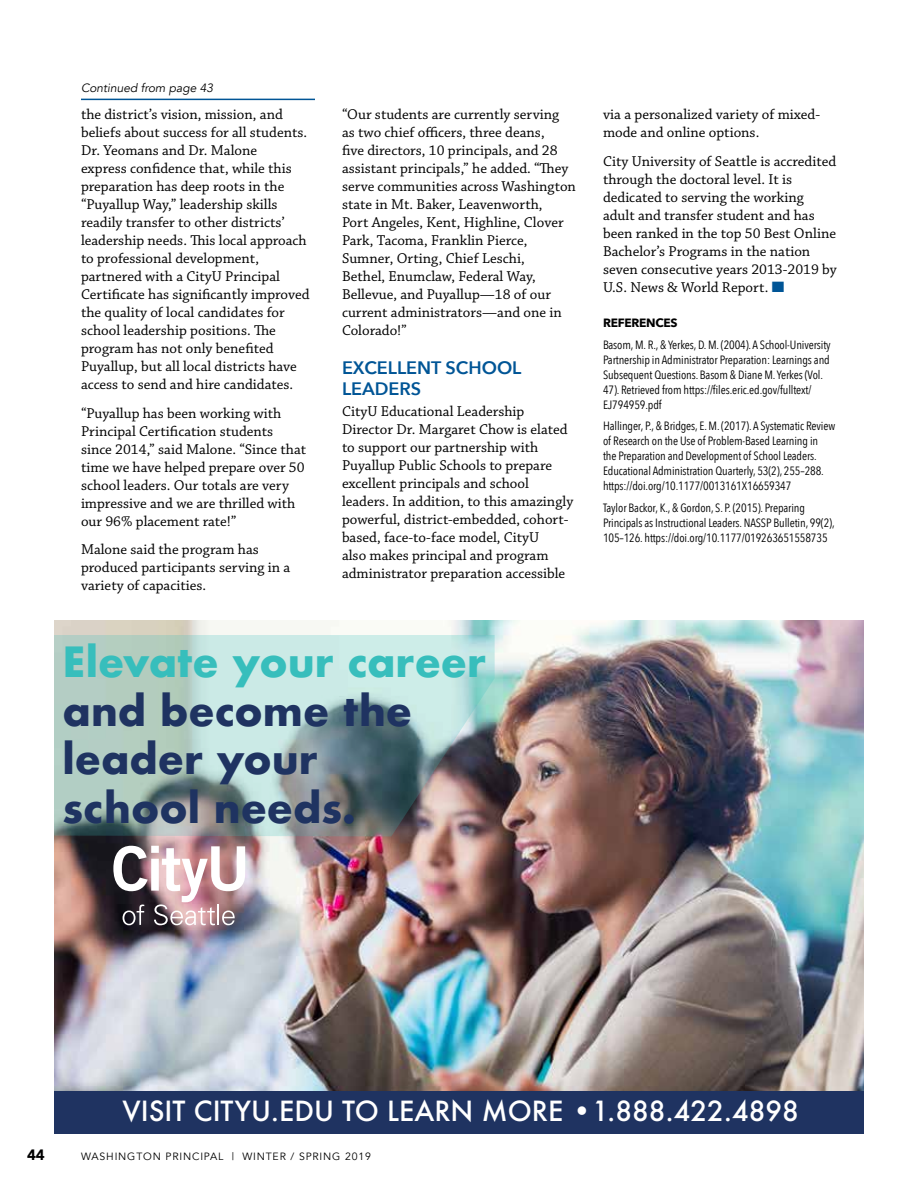
<style>
.page{position:relative;width:918px;height:1188px;background:#fff}
.page>*{position:absolute;margin:0;border:0;box-sizing:border-box;transform-origin:0 0}
.t1{font:700 40.5px/48.6px "Futura";color:#1f3361}
.t2{font:700 40.5px "Futura";color:#37bebc}
.t3{font:500 27px "Futura";color:#fff}
.t4{font:600 18px/21px "Avenir Next";color:#005596}
.t5{font:15px/18px "Chaparral Pro";color:#000}
.t6{font:900 15px "Avenir";color:#000}
.t7{font:12px/15px "Avenir Next Condensed";letter-spacing:-.01em;color:#000}
.t8{font:italic 12px "Avenir";color:#000}
.t9{font:700 12px "Avenir Next";letter-spacing:-.02em;color:#000}
.t10{font:10.5px "Avenir";letter-spacing:.08em;color:#000}
.s1{color:#005596}
</style>
<div class="page">
<img style="left:54px;top:620px;width:810px;height:471px">
<div style="left:54px;top:1091px;width:810px;height:42px;background:#1f3361"></div>
<img style="left:54px;top:635px;width:441px;height:201px">
<img style="left:113px;top:846px;width:132px;height:79px">
<hr style="left:81px;top:99px;width:234px;height:1px;background:#005596">
<p class="t8" style="left:81px;top:81px;width:134px">Continued from page 43</p>
<p class="t5" style="left:81px;top:106px;width:230px">the district’s vision, mission, and beliefs about success for all students.<br>Dr. Yeomans and Dr. Malone<br>express confidence that, while this preparation has deep roots in the “Puyallup Way,” leadership skills readily transfer to other districts’ leadership needs. This local approach to professional development, partnered with a CityU Principal Certificate has significantly improved the quality of local candidates for school leadership positions. The program has not only benefited Puyallup, but all local districts have access to send and hire candidates.</p>
<p class="t5" style="left:81px;top:404px;width:227px">“Puyallup has been working with Principal Certification students since 2014,” said Malone. “Since that time we have helped prepare over 50 school leaders. Our totals are very impressive and we are thrilled with our 96% placement rate!”</p>
<p class="t5" style="left:81px;top:541px;width:211px">Malone said the program has produced participants serving in a variety of capacities.</p>
<p class="t5" style="left:342px;top:106px;width:236px">“Our students are currently serving<br>as two chief officers, three deans,<br>five directors, 10 principals, and 28 assistant principals,” he added. “They serve communities across Washington state in Mt. Baker, Leavenworth,<br>Port Angeles, Kent, Highline, Clover Park, Tacoma, Franklin Pierce, Sumner, Orting, Chief Leschi,<br>Bethel, Enumclaw, Federal Way, Bellevue, and Puyallup—18 of our current administrators—and one in Colorado!”</p>
<p class="t4" style="left:342px;top:357px;width:181px">EXCELLENT SCHOOL<br>LEADERS</p>
<p class="t5" style="left:342px;top:403px;width:233px">CityU Educational Leadership Director Dr. Margaret Chow is elated to support our partnership with Puyallup Public Schools to prepare excellent principals and school leaders. In addition, to this amazingly powerful, district-embedded, cohort&shy;based, face-to-face model, CityU<br>also makes principal and program administrator preparation accessible</p>
<h1 class="t2" style="left:63px;top:633px;width:425px">Elevate your career</h1>
<h1 class="t1" style="left:63px;top:686px;width:351px">and become the leader your school needs.</h1>
<p class="t5" style="left:603px;top:106px;width:219px">via a personalized variety of mixed&shy;mode and online options.</p>
<p class="t5" style="left:603px;top:152px;width:235px">City University of Seattle is accredited through the doctoral level. It is dedicated to serving the working adult and transfer student and has been ranked in the top 50 Best Online Bachelor’s Programs in the nation seven consecutive years 2013-2019 by U.S. News &amp; World Report. <span class="s1">■</span></p>
<p class="t9" style="left:603px;top:312px;width:76px">REFERENCES</p>
<p class="t7" style="left:603px;top:336px;width:229px">Basom, M. R., &amp; Yerkes, D. M. (2004). A School-University Partnership in Administrator Preparation: Learnings and Subsequent Questions. Basom &amp; Diane M. Yerkes (Vol.<br>47). Retrieved from https://files.eric.ed.gov/fulltext/ EJ794959.pdf</p>
<p class="t7" style="left:603px;top:418px;width:234px">Hallinger, P., &amp; Bridges, E. M. (2017). A Systematic Review of Research on the Use of Problem-Based Learning in<br>the Preparation and Development of School Leaders.<br>Educational Administration Quarterly, 53(2), 255–288. https://doi.org/10.1177/0013161X16659347</p>
<p class="t7" style="left:603px;top:500px;width:233px">Taylor Backor, K., &amp; Gordon, S. P. (2015). Preparing<br>Principals as Instructional Leaders. NASSP Bulletin, 99(2),<br>105–126. https://doi.org/10.1177/019263651558735</p>
<h2 class="t3" style="left:122px;top:1092px;width:678px">VISIT CITYU.EDU TO LEARN MORE •1.888.422.4898</h2>
<p class="t6" style="left:27px;top:1142px;width:19px">44</p>
<p class="t10" style="left:81px;top:1150px;width:291px">WASHINGTON PRINCIPAL | WINTER / SPRING 2019</p>
</div>
